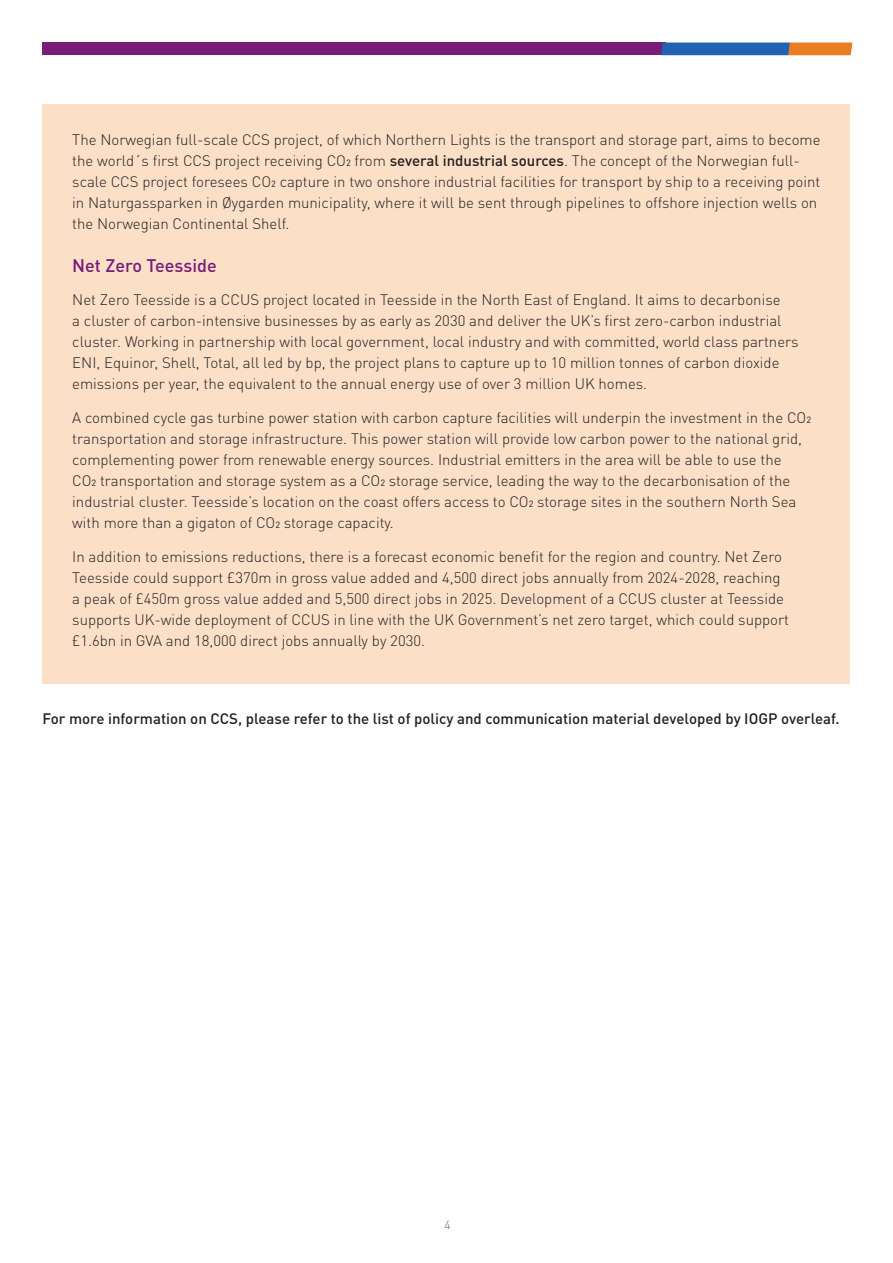
<style>
.page{position:relative;width:893px;height:1263px;background:#fff}
.page>*{position:absolute;margin:0;border:0;box-sizing:border-box;transform-origin:0 0}
.t1{font:500 18px "DIN Pro";color:#781c78}
.t2{font:300 15px/21px "DIN Pro";color:#231f20}
.t3{font:500 15px "DIN Pro";color:#231f20}
.t4{font:300 12px "DIN Pro";color:#5f6369}
.s1{font-weight:500}
</style>
<div class="page">
<div style="left:43px;top:43px;width:623px;height:12px;background:#781c78"></div>
<svg style="left:661px;top:43px;width:191px;height:12px;background:#636b81"></svg>
<div style="left:43px;top:104px;width:807px;height:579px;background:#fbdfc7"></div>
<p class="t2" style="left:72px;top:128px;width:750px">The Norwegian full-scale CCS project, of which Northern Lights is the transport and storage part, aims to become the world´s first CCS project receiving CO2 from <span class="s1">several industrial sources</span>. The concept of the Norwegian full&shy;scale CCS project foresees CO2 capture in two onshore industrial facilities for transport by ship to a receiving point in Naturgassparken in Øygarden municipality, where it will be sent through pipelines to offshore injection wells on the Norwegian Continental Shelf.</p>
<p class="t1" style="left:72px;top:251px;width:146px">Net Zero Teesside</p>
<p class="t2" style="left:72px;top:288px;width:728px">Net Zero Teesside is a CCUS project located in Teesside in the North East of England. It aims to decarbonise<br>a cluster of carbon-intensive businesses by as early as 2030 and deliver the UK’s first zero-carbon industrial cluster. Working in partnership with local government, local industry and with committed, world class partners ENI, Equinor, Shell, Total, all led by bp, the project plans to capture up to 10 million tonnes of carbon dioxide emissions per year, the equivalent to the annual energy use of over 3 million UK homes.</p>
<p class="t2" style="left:72px;top:406px;width:740px">A combined cycle gas turbine power station with carbon capture facilities will underpin the investment in the CO2 transportation and storage infrastructure. This power station will provide low carbon power to the national grid, complementing power from renewable energy sources. Industrial emitters in the area will be able to use the<br>CO2 transportation and storage system as a CO2 storage service, leading the way to the decarbonisation of the industrial cluster. Teesside’s location on the coast offers access to CO2 storage sites in the southern North Sea with more than a gigaton of CO2 storage capacity.</p>
<p class="t2" style="left:72px;top:545px;width:718px">In addition to emissions reductions, there is a forecast economic benefit for the region and country. Net Zero Teesside could support £370m in gross value added and 4,500 direct jobs annually from 2024-2028, reaching a peak of £450m gross value added and 5,500 direct jobs in 2025. Development of a CCUS cluster at Teesside supports UK-wide deployment of CCUS in line with the UK Government’s net zero target, which could support £1.6bn in GVA and 18,000 direct jobs annually by 2030.</p>
<p class="t3" style="left:43px;top:706px;width:798px">For more information on CCS, please refer to the list of policy and communication material developed by IOGP overleaf.</p>
<p class="t4" style="left:444px;top:1215px;width:8px">4</p>
</div>
